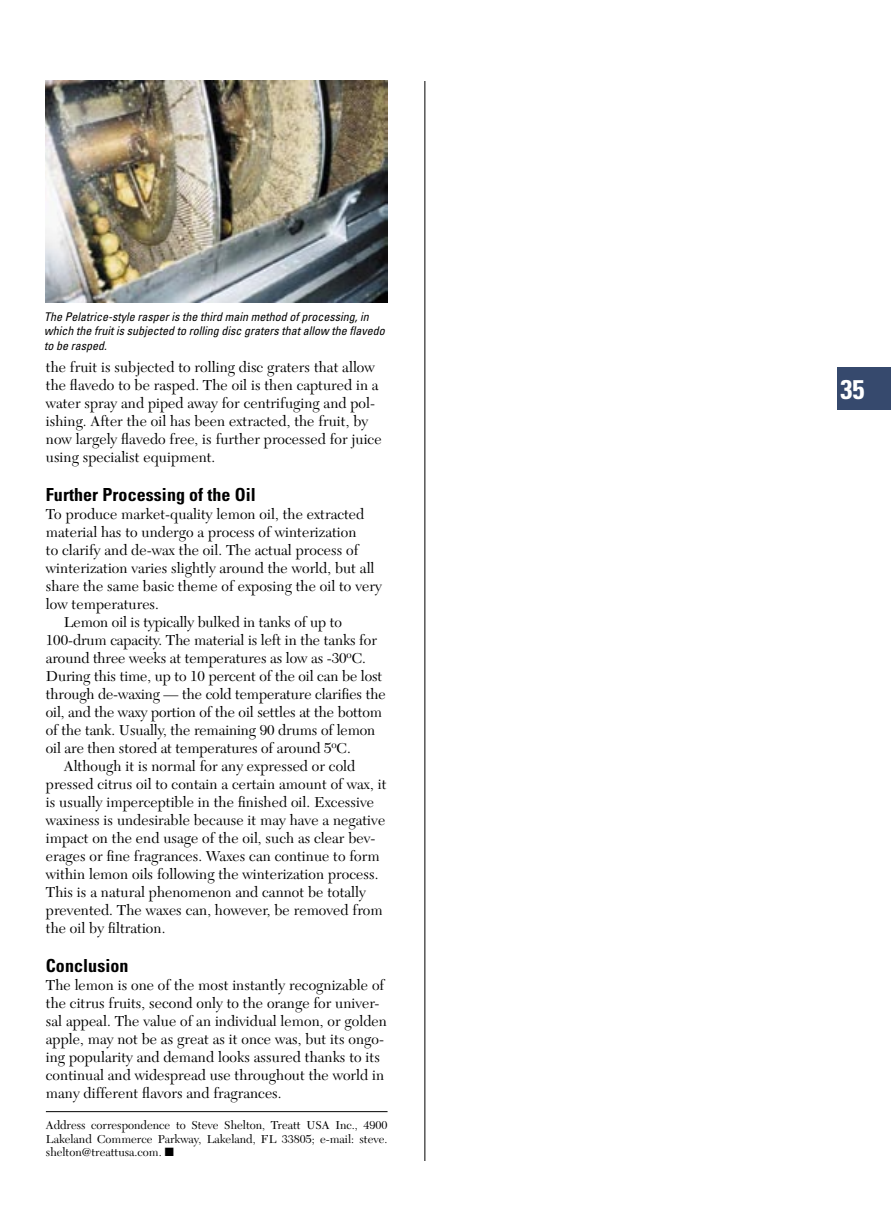
<style>
.page{position:relative;width:891px;height:1215px;background:#fff}
.page>*{position:absolute;margin:0;border:0;box-sizing:border-box;transform-origin:0 0}
.t1{font:700 condensed 27px "Univers";color:#fff}
.Body_text_Subhead{font:700 condensed 18px "Univers";letter-spacing:.005em;color:#000}
.Body_text__no_indent{font:15px/18px "New Caledonia";letter-spacing:.005em;color:#000}
.t2{font:italic condensed 12px/14.4px "Univers";color:#000}
.Address_Correspondence{font:12px/13.5px "New Caledonia";color:#000;text-align:justify}
</style>
<div class="page">
<div style="left:838px;top:367px;width:53px;height:42px;background:#36496d"></div>
<hr style="left:424px;top:81px;width:1px;height:1080px;background:#000">
<hr style="left:46px;top:1111px;width:342px;height:1px;background:#000">
<img style="left:46px;top:81px;width:342px;height:221px">
<p class="t2" style="left:44px;top:309px;width:342px">The Pelatrice-style rasper is the third main method of processing, in which the fruit is subjected to rolling disc graters that allow the flavedo to be rasped.</p>
<p class="Body_text__no_indent" style="left:46px;top:358px;width:337px">the fruit is subjected to rolling disc graters that allow the flavedo to be rasped. The oil is then captured in a water spray and piped away for centrifuging and pol&shy;ishing. After the oil has been extracted, the fruit, by now largely flavedo free, is further processed for juice using specialist equipment.</p>
<p class="Body_text_Subhead" style="left:46px;top:484px;width:211px">Further Processing of the Oil</p>
<p class="Body_text__no_indent" style="left:46px;top:505px;width:337px">To produce market-quality lemon oil, the extracted material has to undergo a process of winterization<br>to clarify and de-wax the oil. The actual process of winterization varies slightly around the world, but all share the same basic theme of exposing the oil to very low temperatures.</p>
<p class="Body_text__no_indent" style="left:46px;top:613px;width:341px;text-indent:18px">Lemon oil is typically bulked in tanks of up to 100-drum capacity. The material is left in the tanks for around three weeks at temperatures as low as -30<sup>o</sup>C.<br>During this time, up to 10 percent of the oil can be lost through de-waxing — the cold temperature clarifies the oil, and the waxy portion of the oil settles at the bottom of the tank. Usually, the remaining 90 drums of lemon oil are then stored at temperatures of around 5<sup>o</sup>C.</p>
<p class="Body_text__no_indent" style="left:46px;top:757px;width:342px;text-indent:18px">Although it is normal for any expressed or cold pressed citrus oil to contain a certain amount of wax, it is usually imperceptible in the finished oil. Excessive waxiness is undesirable because it may have a negative impact on the end usage of the oil, such as clear bev&shy;erages or fine fragrances. Waxes can continue to form within lemon oils following the winterization process.<br>This is a natural phenomenon and cannot be totally prevented. The waxes can, however, be removed from the oil by filtration.</p>
<p class="Body_text_Subhead" style="left:46px;top:955px;width:84px">Conclusion</p>
<p class="Body_text__no_indent" style="left:46px;top:976px;width:342px">The lemon is one of the most instantly recognizable of the citrus fruits, second only to the orange for univer&shy;sal appeal. The value of an individual lemon, or golden apple, may not be as great as it once was, but its ongo&shy;ing popularity and demand looks assured thanks to its continual and widespread use throughout the world in many different flavors and fragrances.</p>
<p class="Address_Correspondence" style="left:46px;top:1119px;width:343px">Address correspondence to Steve Shelton, Treatt USA Inc., 4900<br>Lakeland Commerce Parkway, Lakeland, FL 33805; e-mail: steve. shelton@treattusa.com. ■</p>
<p class="t1" style="left:840px;top:373px;width:25px">35</p>
</div>
